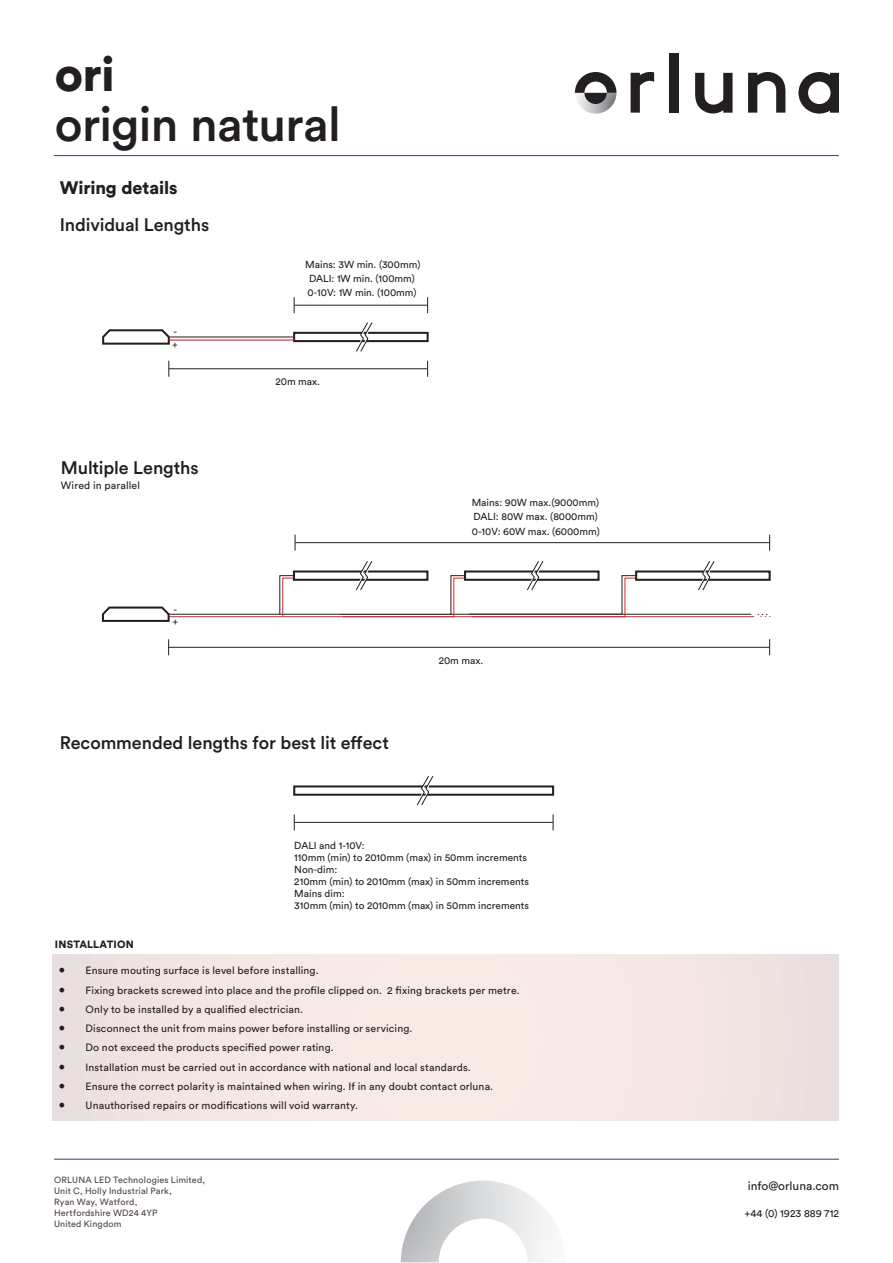
<style>
.page{position:relative;width:893px;height:1263px;background:#fff}
.page>*{position:absolute;margin:0;border:0;box-sizing:border-box;transform-origin:0 0}
.t1{font:500 48px "Circular Std";letter-spacing:-.015em;color:#231f20}
.t2{font:900 48px "Circular Std";color:#231f20}
.t3{font:500 18px "Circular Std";letter-spacing:-.005em;color:#231f20}
.t4{font:900 18px "Circular Std";letter-spacing:-.005em;color:#231f20}
.t5{font:12px "Circular Std";color:#231f20}
.t6{font:10.5px "Circular Std";letter-spacing:.015em;color:#231f20}
.t7{font:900 10.5px "Circular Std";letter-spacing:.02em;color:#231f20}
.t8{font:10.2px/12.1px "Circular Std";color:#231f20}
.t9{font:10.2px "Myriad Pro";color:#231f20}
.t10{font:9px "Circular Std";letter-spacing:.02em;color:#4f4340}
.s1{font-family:"Minion Pro";font-size:18px}
.s2{color:#ee1d23}
</style>
<div class="page">
<hr style="left:54px;top:155px;width:785px;height:1px;background:#373d5d">
<img style="left:401px;top:1180px;width:148px;height:82px">
<hr style="left:54px;top:1159px;width:785px;height:1px;background:#373d5d">
<svg style="left:798px;top:72px;width:41px;height:42px"></svg>
<div style="left:669px;top:53px;width:9px;height:60px;background:#231f20"></div>
<img style="left:579px;top:104px;width:34px;height:10px">
<svg style="left:575px;top:72px;width:41px;height:32px"></svg>
<svg style="left:695px;top:73px;width:37px;height:40px"></svg>
<svg style="left:748px;top:72px;width:37px;height:41px"></svg>
<svg style="left:631px;top:72px;width:23px;height:41px"></svg>
<div style="left:53px;top:954px;width:786px;height:167px;background:#f5e8e4"></div>
<div style="left:293px;top:332px;width:136px;height:10px;border:2px solid #231f20"></div>
<svg style="left:356px;top:322px;width:17px;height:30px"></svg>
<svg style="left:102px;top:329px;width:69px;height:16px"></svg>
<hr style="left:169px;top:337px;width:125px;height:1px;background:#231f20">
<svg style="left:427px;top:297px;width:1px;height:16px"></svg>
<hr style="left:294px;top:305px;width:134px;height:1px;background:#231f20">
<svg style="left:294px;top:297px;width:1px;height:16px"></svg>
<hr style="left:169px;top:340px;width:125px;height:1px;background:#ee1d23">
<svg style="left:427px;top:361px;width:1px;height:16px"></svg>
<hr style="left:169px;top:368px;width:259px;height:1px;background:#231f20">
<svg style="left:169px;top:361px;width:1px;height:16px"></svg>
<svg style="left:769px;top:535px;width:1px;height:16px"></svg>
<hr style="left:295px;top:542px;width:475px;height:1px;background:#231f20">
<svg style="left:295px;top:535px;width:1px;height:16px"></svg>
<hr style="left:469px;top:614px;width:282px;height:1px;background:#231f20">
<hr style="left:472px;top:616px;width:282px;height:1px;background:#ee1d23">
<svg style="left:101px;top:561px;width:536px;height:61px"></svg>
<div style="left:635px;top:570px;width:136px;height:11px;border:2px solid #231f20"></div>
<svg style="left:698px;top:561px;width:17px;height:30px"></svg>
<svg style="left:769px;top:639px;width:1px;height:16px"></svg>
<hr style="left:169px;top:647px;width:601px;height:1px;background:#231f20">
<svg style="left:168px;top:639px;width:1px;height:16px"></svg>
<div style="left:293px;top:785px;width:261px;height:11px;border:2px solid #231f20"></div>
<svg style="left:417px;top:776px;width:17px;height:30px"></svg>
<svg style="left:553px;top:814px;width:1px;height:16px"></svg>
<hr style="left:294px;top:822px;width:259px;height:1px;background:#231f20">
<svg style="left:294px;top:814px;width:1px;height:16px"></svg>
<p class="t2" style="left:55px;top:43px;width:61px">ori</p>
<p class="t1" style="left:55px;top:94px;width:287px">origin natural</p>
<p class="t4" style="left:60px;top:175px;width:119px">Wiring details</p>
<p class="t3" style="left:60px;top:213px;width:151px">Individual Lengths</p>
<p class="t8" style="left:172px;top:326px;width:7px">- +</p>
<p class="t8" style="left:305px;top:257px;width:117px;line-height:14.2px;text-align:center">Mains: 3W min. (300mm)<br>DALI: 1W min. (100mm)</p>
<p class="t8" style="left:307px;top:287px;width:111px">0-10V: 1W min. (100mm)</p>
<p class="t8" style="left:276px;top:375px;width:46px">20m max.</p>
<p class="t3" style="left:61px;top:457px;width:139px">Multiple Lengths</p>
<p class="t6" style="left:61px;top:479px;width:81px">Wired in parallel</p>
<p class="t8" style="left:172px;top:603px;width:7px">- +</p>
<p class="t3" style="left:60px;top:732px;width:331px">Recommended lengths for best lit effect</p>
<p class="t8" style="left:139px;top:734px;width:72px">DALI and 1-10V:</p>
<p class="t8" style="left:472px;top:495px;width:129px;line-height:14.2px">Mains: 90W max.(9000mm)<br>DALI: 80W max. (8000mm)</p>
<p class="t8" style="left:472px;top:525px;width:130px">0-10V: 60W max. (6000mm)</p>
<p class="t8" style="left:439px;top:654px;width:46px">20m max.</p>
<p class="t7" style="left:55px;top:938px;width:80px">INSTALLATION</p>
<p class="t8" style="left:294px;top:839px;width:236px">DALI and 1-10V:<br>110mm (min) to 2010mm (max) in 50mm increments<br>Non-dim:<br>210mm (min) to 2010mm (max) in 50mm increments<br>Mains dim:<br>310mm (min) to 2010mm (max) in 50mm increments</p>
<p class="t6" style="left:59px;top:964px;width:262px"><span class="s1">•</span> Ensure mouting surface is level before installing.</p>
<p class="t6" style="left:59px;top:983px;width:463px"><span class="s1">•</span> Fixing brackets screwed into place and the profile clipped on. 2 fixing brackets per metre.</p>
<p class="t6" style="left:59px;top:1003px;width:246px"><span class="s1">•</span> Only to be installed by a qualified electrician.</p>
<p class="t6" style="left:59px;top:1022px;width:355px"><span class="s1">•</span> Disconnect the unit from mains power before installing or servicing.</p>
<p class="t6" style="left:59px;top:1041px;width:277px"><span class="s1">•</span> Do not exceed the products specified power rating.</p>
<p class="t6" style="left:59px;top:1060px;width:414px"><span class="s1">•</span> Installation must be carried out in accordance with national and local standards.</p>
<p class="t6" style="left:59px;top:1080px;width:436px"><span class="s1">•</span> Ensure the correct polarity is maintained when wiring. If in any doubt contact orluna.</p>
<p class="t6" style="left:59px;top:1099px;width:301px"><span class="s1">•</span> Unauthorised repairs or modifications will void warranty.</p>
<p class="t10" style="left:54px;top:1175px;width:153px">ORLUNA LED Technologies Limited,</p>
<p class="t10" style="left:54px;top:1185px;width:119px">Unit C, Holly Industrial Park,</p>
<p class="t10" style="left:54px;top:1196px;width:85px">Ryan Way, Watford,</p>
<p class="t10" style="left:54px;top:1207px;width:105px">Hertfordshire WD24 4YP</p>
<p class="t10" style="left:54px;top:1218px;width:69px">United Kingdom</p>
<p class="t9" style="left:757px;top:605px;width:15px">. . .<span class="s2">. . .</span></p>
<p class="t5" style="left:748px;top:1179px;width:93px">info@orluna.com</p>
<p class="t6" style="left:745px;top:1207px;width:96px">+44 (0) 1923 889 712</p>
</div>
